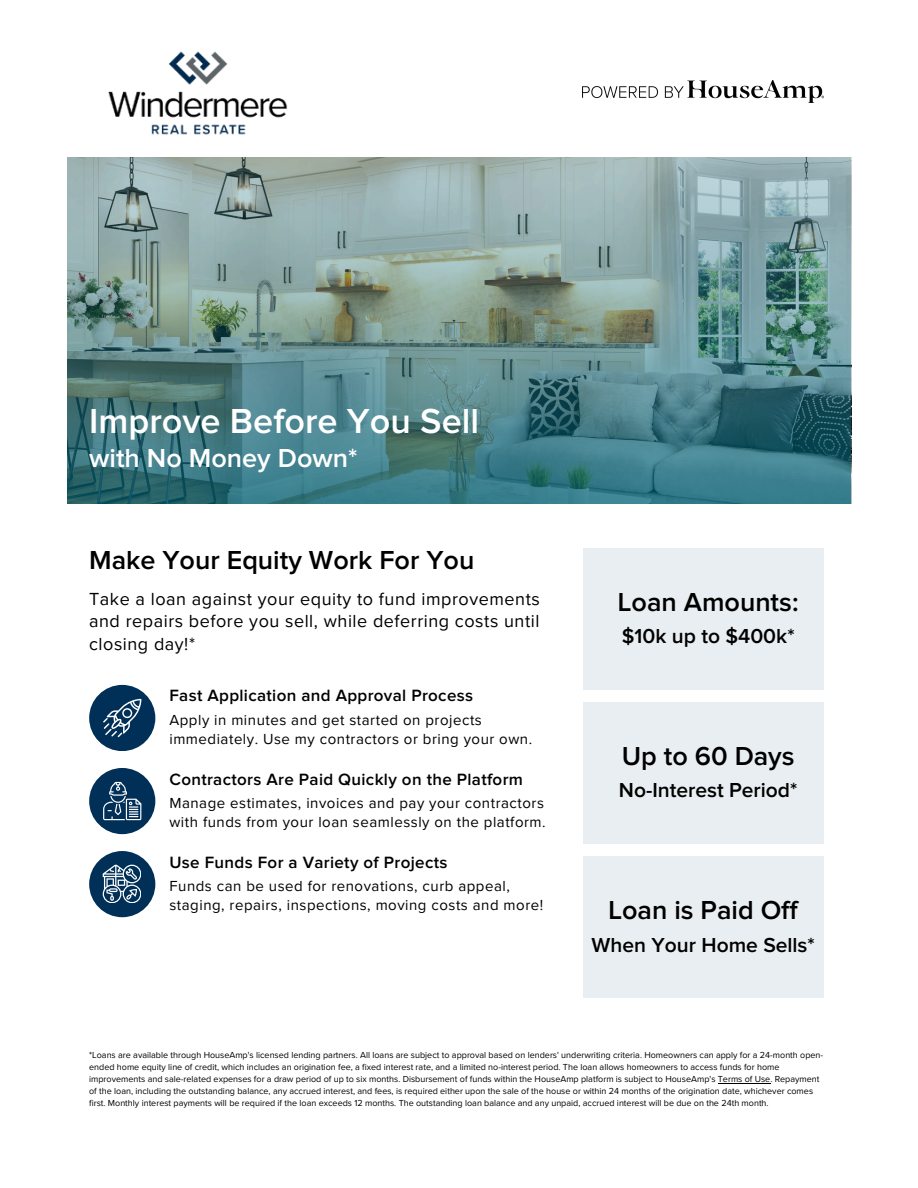
<style>
.page{position:relative;width:918px;height:1188px;background:#fff}
.page>*{position:absolute;margin:0;border:0;box-sizing:border-box;transform-origin:0 0}
.t1{font:600 36px "Proxima Nova";color:#fff}
.t2{font:600 27px "Proxima Nova";color:#000}
.t3{font:600 27px "Proxima Nova";color:#fff}
.t4{font:600 21px "Proxima Nova";color:#000}
.t5{font:18px/22.5px "Proxima Nova";letter-spacing:.03em;color:#000;text-align:justify}
.t6{font:600 16.95px "Proxima Nova";letter-spacing:.02em;color:#000}
.t7{font:15px/19.2px "Proxima Nova";letter-spacing:.035em;color:#000}
.t8{font:9px/12px "Proxima Nova";color:#000}
</style>
<div class="page">
<img style="left:67px;top:157px;width:784px;height:347px">
<div style="left:89px;top:685px;width:66px;height:66px;background:#003058;border-radius:50%"></div>
<div style="left:583px;top:549px;width:241px;height:141px;background:#e8eef1"></div>
<div style="left:583px;top:703px;width:241px;height:141px;background:#e8eef1"></div>
<div style="left:583px;top:856px;width:241px;height:142px;background:#e8eef1"></div>
<div style="left:89px;top:768px;width:66px;height:66px;background:#003058;border-radius:50%"></div>
<div style="left:89px;top:851px;width:66px;height:66px;background:#003058;border-radius:50%"></div>
<svg style="left:103px;top:699px;width:38px;height:38px"></svg>
<svg style="left:103px;top:865px;width:38px;height:38px"></svg>
<svg style="left:103px;top:782px;width:38px;height:38px"></svg>
<img style="left:583px;top:81px;width:241px;height:21px">
<img style="left:108px;top:51px;width:180px;height:84px">
<hr style="left:718px;top:1083px;width:52px;height:1px;background:#000">
<h3 class="t1" style="left:89px;top:404px;width:391px">Improve Before You Sell</h3>
<h3 class="t3" style="left:89px;top:445px;width:270px">with No Money Down*</h3>
<h2 class="t2" style="left:89px;top:548px;width:387px">Make Your Equity Work For You</h2>
<h1 class="t5" style="left:89px;top:588px;width:452px">Take a loan against your equity to fund improvements and repairs before you sell, while deferring costs until closing day!*</h1>
<h5 class="t6" style="left:169px;top:688px;width:305px">Fast Application and Approval Process</h5>
<p class="t7" style="left:169px;top:711px;width:364px">Apply in minutes and get started on projects immediately. Use my contractors or bring your own.</p>
<h3 class="t6" style="left:169px;top:771px;width:355px">Contractors Are Paid Quickly on the Platform</h3>
<h4 class="t7" style="left:169px;top:793px;width:378px">Manage estimates, invoices and pay your contractors with funds from your loan seamlessly on the platform.</h4>
<p class="t6" style="left:169px;top:855px;width:280px">Use Funds For a Variety of Projects</p>
<h6 class="t7" style="left:169px;top:877px;width:375px">Funds can be used for renovations, curb appeal, staging, repairs, inspections, moving costs and more!</h6>
<p class="t2" style="left:618px;top:589px;width:182px">Loan Amounts:</p>
<p class="t4" style="left:622px;top:627px;width:174px">$10k up to $400k*</p>
<h4 class="t2" style="left:622px;top:743px;width:174px">Up to 60 Days</h4>
<h4 class="t4" style="left:619px;top:781px;width:180px">No-Interest Period*</h4>
<h6 class="t2" style="left:609px;top:898px;width:191px">Loan is Paid Off</h6>
<h6 class="t4" style="left:592px;top:935px;width:225px">When Your Home Sells*</h6>
<p class="t8" style="left:89px;top:1049px;width:736px">*Loans are available through HouseAmp's licensed lending partners. All loans are subject to approval based on lenders' underwriting criteria. Homeowners can apply for a 24-month open&shy;ended home equity line of credit, which includes an origination fee, a fixed interest rate, and a limited no-interest period. The loan allows homeowners to access funds for home improvements and sale-related expenses for a draw period of up to six months. Disbursement of funds within the HouseAmp platform is subject to HouseAmp's Terms of Use. Repayment of the loan, including the outstanding balance, any accrued interest, and fees, is required either upon the sale of the house or within 24 months of the origination date, whichever comes first. Monthly interest payments will be required if the loan exceeds 12 months. The outstanding loan balance and any unpaid, accrued interest will be due on the 24th month.</p>
</div>
